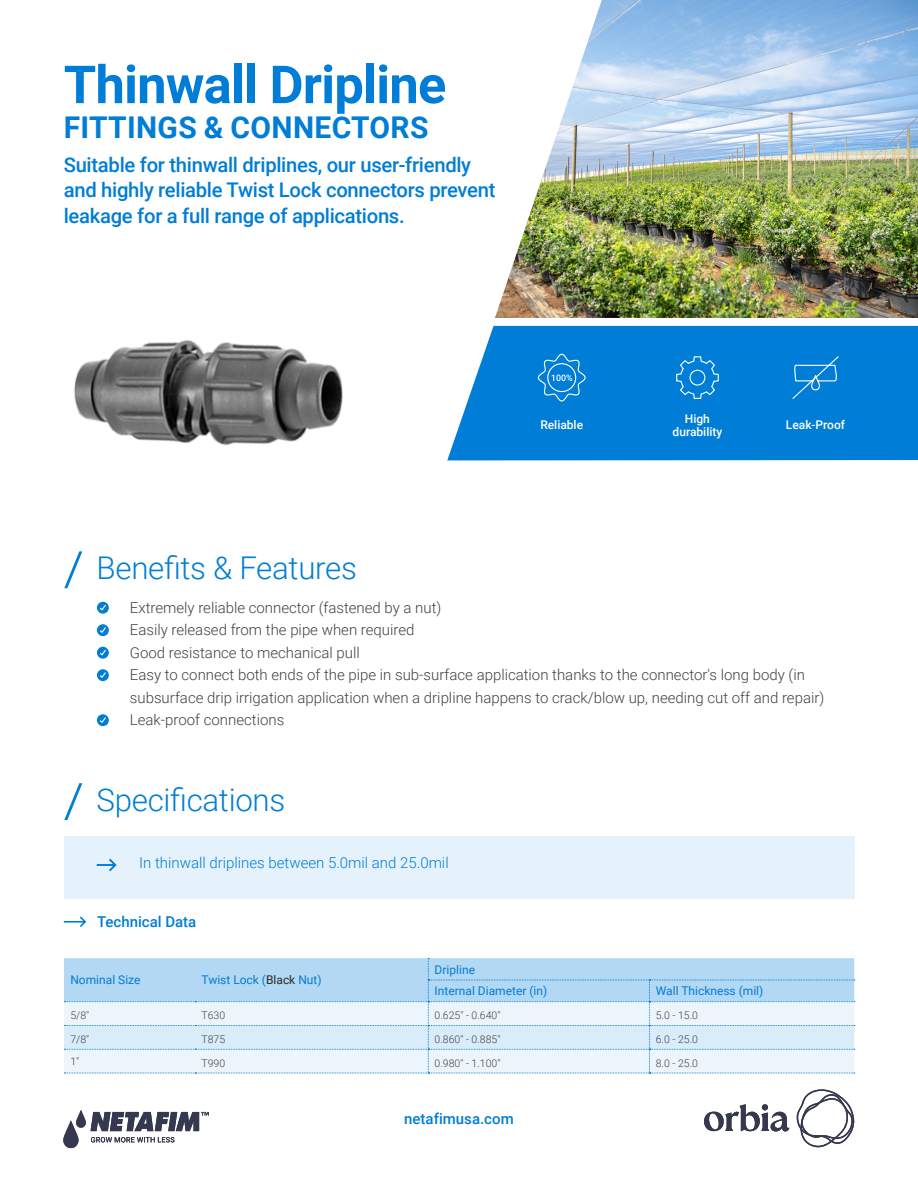
<style>
.page{position:relative;width:918px;height:1188px;background:#fff}
.page>*{position:absolute;margin:0;border:0;box-sizing:border-box;transform-origin:0 0}
.Product_name{font:700 52.5px "Roboto";letter-spacing:-.015em;color:#007dd6}
.headline_main_features{font:300 31.35px "Roboto";letter-spacing:-.01em;color:#007dd6}
.Product_name-2{font:700 30px "Roboto";letter-spacing:.01em;color:#007dd6}
.product_description{font:500 20.25px/25.5px "Roboto";letter-spacing:-.015em;color:#007dd6}
.regular_indented_for_v{font:300 15px/22.5px "Roboto";color:#414042}
.regular_indented{font:300 15px "Roboto";color:#007dd6}
.headline_regualr{font:500 15px "Roboto";color:#007dd6}
.table_header{font:12px "Roboto";color:#007dd6}
.features_bullets{font:500 12px "Roboto";color:#fff}
.table_cell_regular{font:300 10.5px "Roboto";color:#414042}
.s1{color:#282828}
</style>
<div class="page">
<div style="left:64px;top:836px;width:790px;height:63px;background:#e6f2fb"></div>
<svg style="left:97px;top:859px;width:20px;height:12px"></svg>
<svg style="left:64px;top:958px;width:791px;height:116px;background:#cee6f7"></svg>
<svg style="left:64px;top:916px;width:22px;height:11px"></svg>
<svg style="left:97px;top:602px;width:12px;height:12px"></svg>
<svg style="left:99px;top:603px;width:8px;height:8px"></svg>
<svg style="left:97px;top:624px;width:12px;height:12px"></svg>
<svg style="left:99px;top:626px;width:8px;height:8px"></svg>
<svg style="left:97px;top:647px;width:12px;height:12px"></svg>
<svg style="left:99px;top:648px;width:8px;height:8px"></svg>
<svg style="left:97px;top:669px;width:12px;height:12px"></svg>
<svg style="left:99px;top:671px;width:8px;height:8px"></svg>
<svg style="left:97px;top:714px;width:12px;height:12px"></svg>
<svg style="left:99px;top:716px;width:8px;height:8px"></svg>
<svg style="left:64px;top:551px;width:19px;height:38px"></svg>
<svg style="left:64px;top:783px;width:19px;height:38px"></svg>
<img style="left:495px;top:0;width:423px;height:318px">
<div style="left:447px;top:326px;width:471px;height:134px;background:#007dd6"></div>
<svg style="left:537px;top:353px;width:49px;height:49px;background:#228edb"></svg>
<svg style="left:676px;top:356px;width:43px;height:44px;background:#208ddb"></svg>
<svg style="left:791px;top:355px;width:49px;height:45px;background:#1989d9"></svg>
<img style="left:74px;top:340px;width:269px;height:106px">
<svg style="left:704px;top:1104px;width:85px;height:28px"></svg>
<svg style="left:796px;top:1089px;width:59px;height:59px"></svg>
<svg style="left:63px;top:1110px;width:146px;height:38px"></svg>
<p class="Product_name" style="left:64px;top:48px;width:384px">Thinwall Dripline</p>
<p class="Product_name-2" style="left:64px;top:106px;width:366px">FITTINGS &amp; CONNECTORS</p>
<p class="product_description" style="left:64px;top:151px;width:433px">Suitable for thinwall driplines, our user-friendly and highly reliable Twist Lock connectors prevent leakage for a full range of applications.</p>
<p class="headline_main_features" style="left:97px;top:546px;width:262px">Benefits &amp; Features</p>
<p class="features_bullets" style="left:540px;top:417px;width:44px">Reliable</p>
<p class="features_bullets" style="left:685px;top:410px;width:27px">High</p>
<p class="features_bullets" style="left:673px;top:423px;width:51px">durability</p>
<p class="features_bullets" style="left:786px;top:417px;width:61px">Leak-Proof</p>
<p class="regular_indented_for_v" style="left:130px;top:595px;width:313px">Extremely reliable connector (fastened by a nut)</p>
<p class="regular_indented_for_v" style="left:130px;top:618px;width:286px">Easily released from the pipe when required</p>
<p class="regular_indented_for_v" style="left:130px;top:640px;width:231px">Good resistance to mechanical pull</p>
<p class="regular_indented_for_v" style="left:130px;top:663px;width:696px">Easy to connect both ends of the pipe in sub-surface application thanks to the connector's long body (in subsurface drip irrigation application when a dripline happens to crack/blow up, needing cut off and repair)</p>
<p class="regular_indented_for_v" style="left:130px;top:708px;width:156px">Leak-proof connections</p>
<p class="headline_main_features" style="left:97px;top:778px;width:190px">Specifications</p>
<p class="regular_indented" style="left:139px;top:852px;width:311px">In thinwall driplines between 5.0mil and 25.0mil</p>
<p class="headline_regualr" style="left:97px;top:911px;width:101px">Technical Data</p>
<p class="table_header" style="left:70px;top:972px;width:72px">Nominal Size</p>
<p class="table_header" style="left:202px;top:972px;width:122px">Twist Lock (<span class="s1">Black</span> Nut)</p>
<p class="table_header" style="left:435px;top:961px;width:42px">Dripline</p>
<p class="table_header" style="left:435px;top:983px;width:114px">Internal Diameter (in)</p>
<p class="table_header" style="left:656px;top:983px;width:109px">Wall Thickness (mil)</p>
<p class="table_cell_regular" style="left:70px;top:1008px;width:20px">5/8"</p>
<p class="table_cell_regular" style="left:202px;top:1008px;width:25px">T630</p>
<p class="table_cell_regular" style="left:435px;top:1008px;width:67px">0.625" - 0.640"</p>
<p class="table_cell_regular" style="left:656px;top:1008px;width:44px">5.0 - 15.0</p>
<p class="table_cell_regular" style="left:70px;top:1032px;width:20px">7/8"</p>
<p class="table_cell_regular" style="left:202px;top:1032px;width:25px">T875</p>
<p class="table_cell_regular" style="left:435px;top:1032px;width:67px">0.860" - 0.885"</p>
<p class="table_cell_regular" style="left:656px;top:1032px;width:44px">6.0 - 25.0</p>
<p class="table_cell_regular" style="left:70px;top:1054px;width:10px">1"</p>
<p class="table_cell_regular" style="left:202px;top:1056px;width:25px">T990</p>
<p class="table_cell_regular" style="left:435px;top:1056px;width:67px">0.980" - 1.100"</p>
<p class="table_cell_regular" style="left:656px;top:1056px;width:44px">8.0 - 25.0</p>
<p class="headline_regualr" style="left:404px;top:1108px;width:111px">netafimusa.com</p>
</div>
